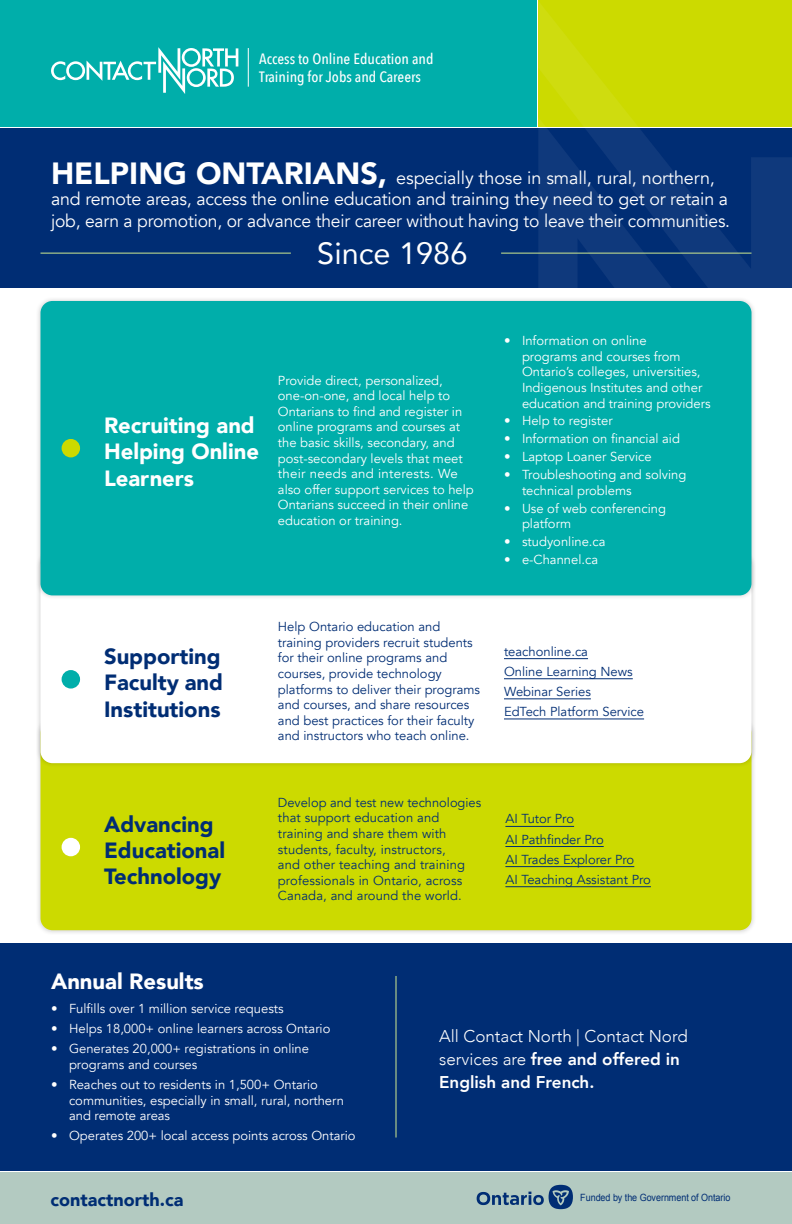
<style>
.page{position:relative;width:792px;height:1224px;background:#fff}
.page>*{position:absolute;margin:0;border:0;box-sizing:border-box;transform-origin:0 0}
.t1{font:30.7px "Avenir";color:#fff}
.t2{font:900 22px/26.4px "Avenir";color:#002d74;text-align:justify}
.t3{font:900 22px/26.4px "Avenir";color:#fff}
.t4{font:18px/21.6px "Avenir";letter-spacing:-.01em;color:#fff}
.t5{font:900 18px "Avenir";color:#002d74}
.t6{font:300 17px/23px "Avenir";color:#fff}
.t7{font:500 15px/18px "Avenir Next Condensed";color:#fff;scale:1.04 1}
.t8{font:13px/15.6px "Avenir";color:#fff}
.t9{font:13px/15.6px "Avenir";color:#002d74}
.t10{font:10px "Arial";letter-spacing:-.005em;color:#002d74;scale:.9 1}
.s1{font-weight:900;font-size:30.6px}
.s2{font-weight:800}
</style>
<div class="page">
<div style="left:0;top:0;width:537px;height:126px;background:#00aeaa"></div>
<div style="left:0;top:128px;width:792px;height:160px;background:#002d74"></div>
<div style="left:0;top:943px;width:792px;height:227px;background:#002d74"></div>
<svg style="left:538px;top:1px;width:254px;height:287px;fill:#ccda00"></svg>
<svg style="left:538px;top:117px;width:134px;height:171px"></svg>
<hr style="left:40px;top:253px;width:251px;height:1px;background:#d0ea8f">
<hr style="left:501px;top:253px;width:251px;height:1px;background:#d0ea8f">
<div style="left:0;top:1172px;width:792px;height:52px;background:#b3cac1"></div>
<svg style="left:477px;top:1185px;width:96px;height:24px"></svg>
<svg style="left:51px;top:47px;width:187px;height:47px"></svg>
<hr style="left:248px;top:48px;width:1px;height:39px;background:#fff">
<div style="left:35px;top:716px;width:722px;height:219px;background:#000;opacity:.2"></div>
<div style="left:41px;top:721px;width:711px;height:209px;background:#ccda00;border-radius:12px"></div>
<div style="left:35px;top:549px;width:722px;height:219px;background:#000;opacity:.2"></div>
<div style="left:41px;top:554px;width:711px;height:209px;background:#fff;border-radius:12px"></div>
<div style="left:35px;top:296px;width:722px;height:304px;background:#000;opacity:.2"></div>
<div style="left:41px;top:301px;width:711px;height:294px;background:#00aeaa;border-radius:12px"></div>
<div style="left:62px;top:439px;width:18px;height:18px;background:#ccda00;border-radius:50%"></div>
<div style="left:62px;top:670px;width:18px;height:19px;background:#00aeaa;border-radius:50%"></div>
<hr style="left:504px;top:658px;width:84px;height:1px;background:#002d74">
<hr style="left:504px;top:679px;width:129px;height:1px;background:#002d74">
<hr style="left:504px;top:699px;width:87px;height:1px;background:#002d74">
<hr style="left:504px;top:719px;width:140px;height:1px;background:#002d74">
<div style="left:62px;top:838px;width:18px;height:18px;background:#fff;border-radius:50%"></div>
<hr style="left:505px;top:826px;width:69px;height:1px;background:#002d74">
<hr style="left:505px;top:846px;width:99px;height:1px;background:#002d74">
<hr style="left:505px;top:866px;width:129px;height:1px;background:#002d74">
<hr style="left:505px;top:886px;width:146px;height:1px;background:#002d74">
<hr style="left:396px;top:976px;width:1px;height:162px;background:#d0ea8e">
<p class="t7" style="left:259px;top:50px;width:169px">Access to Online Education and<br>Training for Jobs and Careers</p>
<p class="t4" style="left:51px;top:167px;width:681px"><span class="s1">HELPING ONTARIANS,</span> especially those in small, rural, northern, and remote areas, access the online education and training they need to get or retain a job, earn a promotion, or advance their career without having to leave their communities.</p>
<h1 class="t1" style="left:317px;top:229px;width:152px">Since 1986</h1>
<h2 class="t3" style="left:104px;top:411px;width:156px">Recruiting and<br>Helping Online<br>Learners</h2>
<p class="t8" style="left:278px;top:372px;width:197px">Provide direct, personalized, one-on-one, and local help to<br>Ontarians to find and register in online programs and courses at the basic skills, secondary, and post-secondary levels that meet their needs and interests. We also offer support services to help<br>Ontarians succeed in their online education or training.</p>
<p class="t8" style="left:522px;top:333px;width:190px;text-indent:-18px">• Information on online<br>programs and courses from<br>Ontario’s colleges, universities,<br>Indigenous Institutes and other education and training providers</p>
<p class="t8" style="left:504px;top:413px;width:110px">• Help to register</p>
<p class="t8" style="left:504px;top:431px;width:177px">• Information on financial aid</p>
<p class="t8" style="left:504px;top:449px;width:149px">• Laptop Loaner Service</p>
<p class="t8" style="left:522px;top:467px;width:166px;text-indent:-18px">• Troubleshooting and solving technical problems</p>
<p class="t8" style="left:522px;top:501px;width:146px;text-indent:-18px">• Use of web conferencing platform</p>
<p class="t8" style="left:504px;top:534px;width:103px">• studyonline.ca</p>
<p class="t8" style="left:504px;top:552px;width:96px">• e-Channel.ca</p>
<p class="t9" style="left:278px;top:619px;width:204px">Help Ontario education and training providers recruit students for their online programs and courses, provide technology platforms to deliver their programs and courses, and share resources and best practices for their faculty and instructors who teach online.</p>
<h2 class="t2" style="left:104px;top:642px;width:120px">Supporting Faculty and Institutions</h2>
<p class="t9" style="left:504px;top:641px;width:142px;line-height:20.1px">teachonline.ca<br>Online Learning News<br>Webinar Series<br>EdTech Platform Service</p>
<h2 class="t2" style="left:104px;top:810px;width:123px;text-align:left">Advancing<br>Educational<br>Technology</h2>
<p class="t9" style="left:278px;top:795px;width:205px">Develop and test new technologies that support education and training and share them with students, faculty, instructors,<br>and other teaching and training professionals in Ontario, across<br>Canada, and around the world.</p>
<p class="t9" style="left:505px;top:809px;width:147px;line-height:20.1px">AI Tutor Pro<br>AI Pathfinder Pro<br>AI Trades Explorer Pro<br>AI Teaching Assistant Pro</p>
<h2 class="t3" style="left:51px;top:967px;width:154px">Annual Results</h2>
<p class="t8" style="left:51px;top:1001px;width:234px">• Fulfills over 1 million service requests</p>
<p class="t8" style="left:51px;top:1021px;width:281px">• Helps 18,000+ online learners across Ontario</p>
<p class="t8" style="left:69px;top:1041px;width:241px;text-indent:-18px">• Generates 20,000+ registrations in online programs and courses</p>
<p class="t8" style="left:69px;top:1077px;width:276px;text-indent:-18px">• Reaches out to residents in 1,500+ Ontario communities, especially in small, rural, northern and remote areas</p>
<p class="t8" style="left:51px;top:1128px;width:306px">• Operates 200+ local access points across Ontario</p>
<h3 class="t6" style="left:439px;top:1025px;width:250px">All Contact North | Contact Nord services are <span class="s2">free and offered in<br>English and French.</span></h3>
<h3 class="t5" style="left:50px;top:1184px;width:134px">contactnorth.ca</h3>
<p class="t10" style="left:580px;top:1191px;width:168px">Funded by the Government of Ontario</p>
</div>
